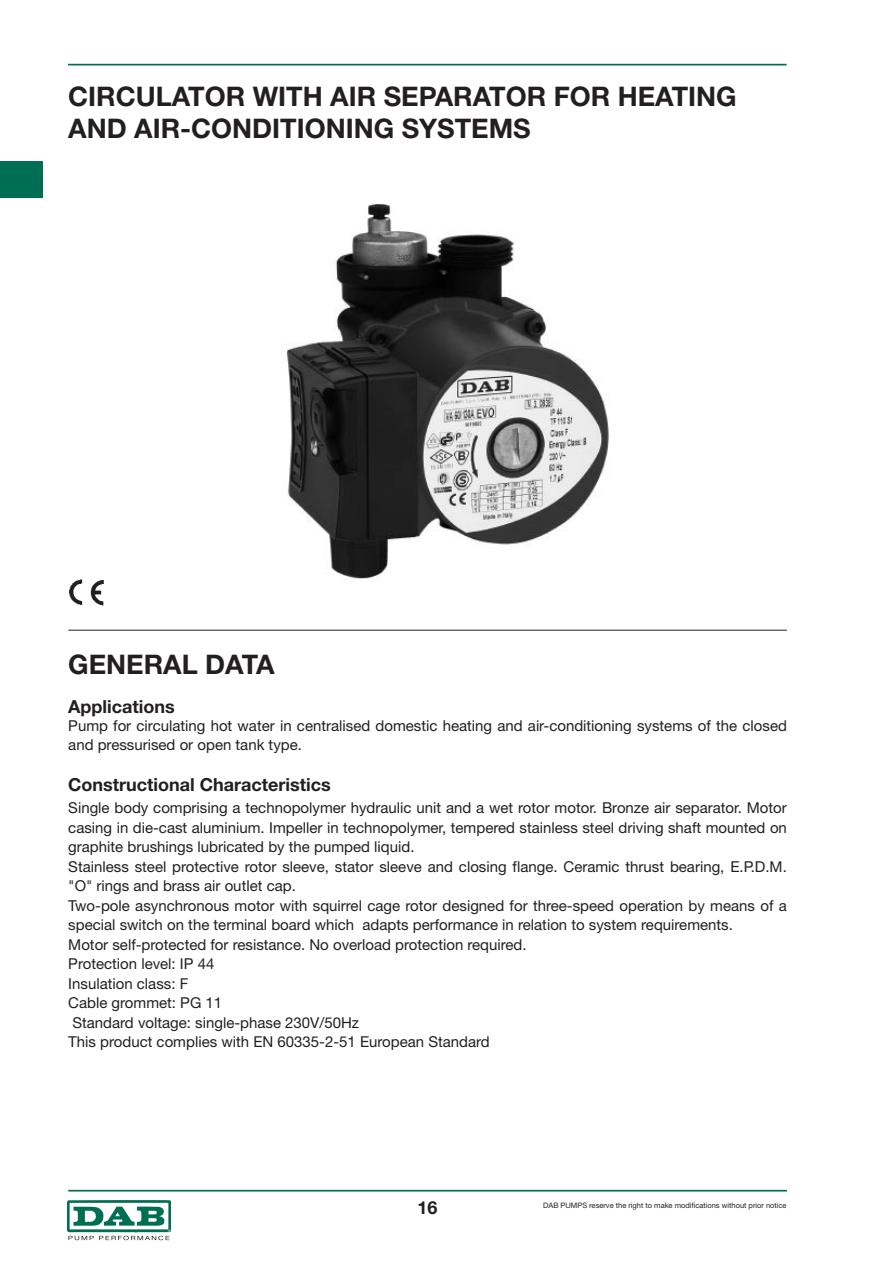
<style>
.page{position:relative;width:893px;height:1263px;background:#fff}
.page>*{position:absolute;margin:0;border:0;box-sizing:border-box;transform-origin:0 0}
.t1{font:700 27px/32px "Helvetica Neue";color:#231f20}
.t2{font:700 18px "Helvetica Neue";color:#231f20}
.t3{font:15px/19.5px "Helvetica Neue";color:#231f20}
.t4{font:7.5px "Helvetica Neue";color:#231f20}
.t5{font:3.45px "Helvetica";color:#fff}
</style>
<div class="page">
<div style="left:0;top:162px;width:43px;height:36px;background:#006e53"></div>
<hr style="left:68px;top:1190px;width:719px;height:1px;background:#006e53">
<svg style="left:67px;top:1200px;width:104px;height:40px"></svg>
<hr style="left:68px;top:64px;width:719px;height:1px;background:#006e53">
<img style="left:69px;top:579px;width:35px;height:26px">
<hr style="left:68px;top:630px;width:719px;height:1px;background:#231f20">
<img style="left:286px;top:204px;width:323px;height:375px">
<h1 class="t1" style="left:68px;top:80px;width:670px">CIRCULATOR WITH AIR SEPARATOR FOR HEATING<br>AND AIR-CONDITIONING SYSTEMS</h1>
<h1 class="t1" style="left:68px;top:648px;width:208px">GENERAL DATA</h1>
<p class="t2" style="left:68px;top:695px;width:108px">Applications</p>
<p class="t3" style="left:68px;top:715px;width:720px">Pump for circulating hot water in centralised domestic heating and air-conditioning systems of the closed and pressurised or open tank type.</p>
<p class="t2" style="left:68px;top:774px;width:264px">Constructional Characteristics</p>
<p class="t3" style="left:68px;top:798px;width:720px">Single body comprising a technopolymer hydraulic unit and a wet rotor motor. Bronze air separator. Motor casing in die-cast aluminium. Impeller in technopolymer, tempered stainless steel driving shaft mounted on graphite brushings lubricated by the pumped liquid.<br>Stainless steel protective rotor sleeve, stator sleeve and closing flange. Ceramic thrust bearing, E.P.D.M. "O" rings and brass air outlet cap.<br>Two-pole asynchronous motor with squirrel cage rotor designed for three-speed operation by means of a special switch on the terminal board which adapts performance in relation to system requirements.<br>Motor self-protected for resistance. No overload protection required.<br>Protection level: IP 44<br>Insulation class: F<br>Cable grommet: PG 11<br>Standard voltage: single-phase 230V/50Hz<br>This product complies with EN 60335-2-51 European Standard</p>
<p class="t5" style="left:168px;top:1227px;width:4px">®</p>
<p class="t2" style="left:418px;top:1196px;width:22px">16</p>
<p class="t4" style="left:543px;top:1201px;width:245px">DAB PUMPS reserve the right to make modifications without prior notice</p>
</div>
